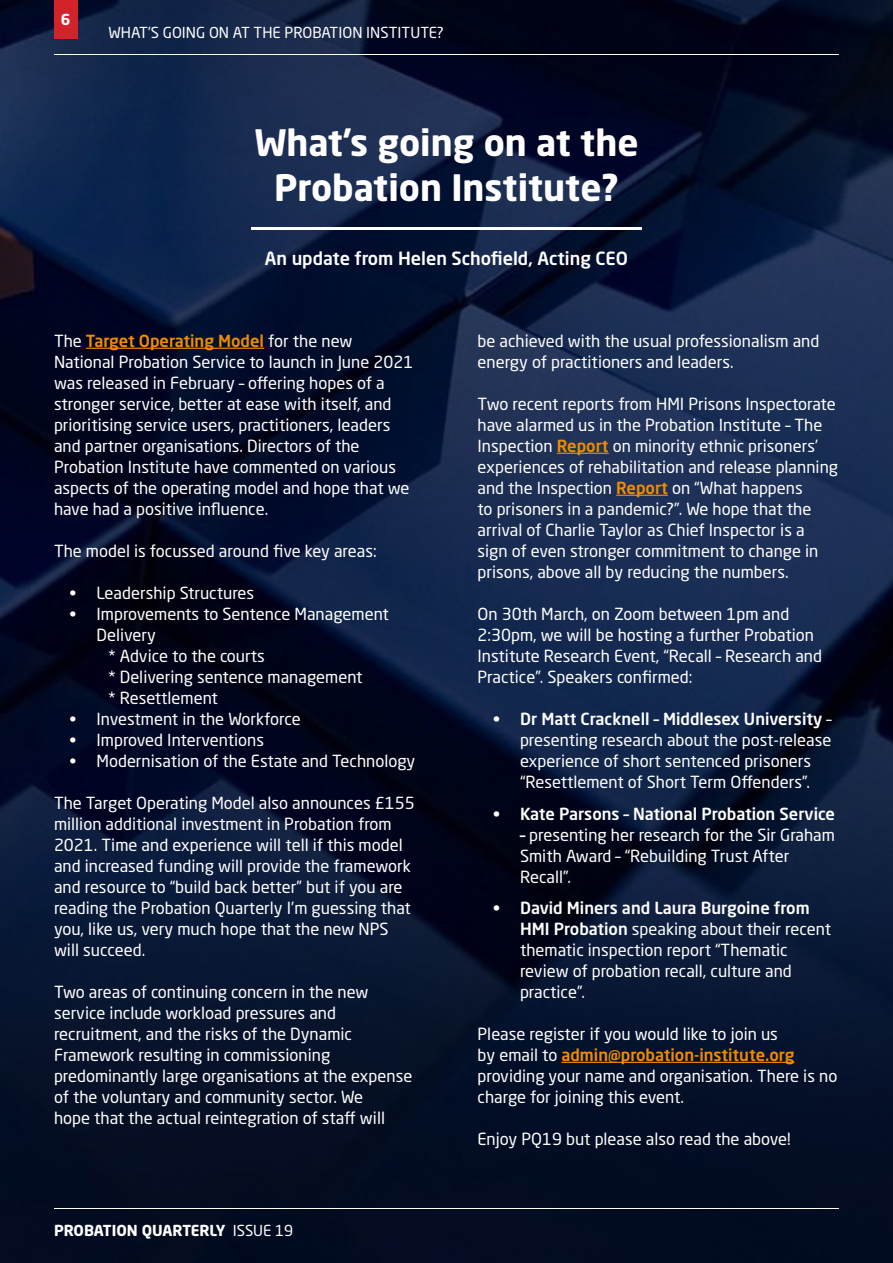
<style>
.page{position:relative;width:893px;height:1263px;background:#fff}
.page>*{position:absolute;margin:0;border:0;box-sizing:border-box;transform-origin:0 0}
.t1{font:700 36px/45px "Neo Sans Std";color:#fff;text-align:center}
.t2{font:500 18px "Neo Sans Std";color:#fff}
.t3{font:16.5px/21px "Neo Sans Std";color:#fff}
.t4{font:500 16.5px "Neo Sans Std";color:#fff}
.t5{font:15px "Neo Sans Std";color:#fff}
.t6{font:700 15px "Neo Sans Std";letter-spacing:-.005em;color:#fff}
.s1{font-weight:500;color:#f18c00}
.s2{font-weight:400}
.s3{font-weight:500}
</style>
<div class="page">
<img style="left:0;top:0;width:893px;height:1263px">
<hr style="left:54px;top:54px;width:785px;height:1px;background:#fff">
<div style="left:54px;top:0;width:23px;height:38px;background:#d2232a"></div>
<hr style="left:54px;top:1208px;width:785px;height:1px;background:#fff">
<hr style="left:86px;top:348px;width:178px;height:1px;background:#f18c00">
<hr style="left:557px;top:453px;width:52px;height:1px;background:#f18c00">
<hr style="left:616px;top:495px;width:52px;height:1px;background:#f18c00">
<hr style="left:561px;top:1062px;width:233px;height:1px;background:#f18c00">
<hr style="left:251px;top:227px;width:390px;height:2px;background:#fff">
<p class="t6" style="left:61px;top:10px;width:11px">6</p>
<p class="t5" style="left:109px;top:24px;width:337px">WHAT’S GOING ON AT THE PROBATION INSTITUTE?</p>
<h1 class="t1" style="left:254px;top:119px;width:386px">What’s going on at the<br>Probation Institute?</h1>
<p class="t2" style="left:265px;top:247px;width:365px">An update from Helen Schofield, Acting CEO</p>
<p class="t3" style="left:54px;top:330px;width:361px">The <span class="s1">Target Operating Model</span> for the new National Probation Service to launch in June 2021 was released in February – offering hopes of a stronger service, better at ease with itself, and prioritising service users, practitioners, leaders and partner organisations. Directors of the Probation Institute have commented on various aspects of the operating model and hope that we have had a positive influence.</p>
<p class="t3" style="left:54px;top:540px;width:324px">The model is focussed around five key areas:</p>
<p class="t3" style="left:70px;top:582px;width:186px">• Leadership Structures</p>
<p class="t3" style="left:70px;top:603px;width:321px">• Improvements to Sentence Management</p>
<p class="t3" style="left:97px;top:624px;width:61px">Delivery</p>
<p class="t3" style="left:108px;top:645px;width:158px">* Advice to the courts</p>
<p class="t3" style="left:108px;top:666px;width:256px">* Delivering sentence management</p>
<p class="t3" style="left:108px;top:687px;width:111px">* Resettlement</p>
<p class="t3" style="left:70px;top:708px;width:233px">• Investment in the Workforce</p>
<p class="t3" style="left:70px;top:729px;width:196px">• Improved Interventions</p>
<p class="t3" style="left:70px;top:750px;width:347px">• Modernisation of the Estate and Technology</p>
<p class="t3" style="left:54px;top:792px;width:362px">The Target Operating Model also announces £155 million additional investment in Probation from 2021. Time and experience will tell if this model and increased funding will provide the framework and resource to “build back better” but if you are reading the Probation Quarterly I’m guessing that you, like us, very much hope that the new NPS will succeed.</p>
<p class="t3" style="left:54px;top:981px;width:360px">Two areas of continuing concern in the new service include workload pressures and recruitment, and the risks of the Dynamic Framework resulting in commissioning predominantly large organisations at the expense of the voluntary and community sector. We<br>hope that the actual reintegration of staff will</p>
<p class="t6" style="left:54px;top:1221px;width:241px">PROBATION QUARTERLY <span class="s2">ISSUE 19</span></p>
<p class="t3" style="left:477px;top:330px;width:343px">be achieved with the usual professionalism and energy of practitioners and leaders.</p>
<p class="t3" style="left:477px;top:393px;width:362px">Two recent reports from HMI Prisons Inspectorate have alarmed us in the Probation Institute – The Inspection <span class="s1">Report</span> on minority ethnic prisoners’ experiences of rehabilitation and release planning and the Inspection <span class="s1">Report</span> on “What happens<br>to prisoners in a pandemic?”. We hope that the arrival of Charlie Taylor as Chief Inspector is a sign of even stronger commitment to change in prisons, above all by reducing the numbers.</p>
<p class="t3" style="left:477px;top:603px;width:346px">On 30th March, on Zoom between 1pm and 2:30pm, we will be hosting a further Probation Institute Research Event, “Recall – Research and Practice”. Speakers confirmed:</p>
<p class="t3" style="left:520px;top:708px;width:313px;text-indent:-27px"><span class="s3">• Dr Matt Cracknell – Middlesex University</span> – presenting research about the post-release experience of short sentenced prisoners “Resettlement of Short Term Offenders”.</p>
<p class="t4" style="left:493px;top:803px;width:343px">• Kate Parsons – National Probation Service</p>
<p class="t3" style="left:520px;top:824px;width:316px"><span class="s3">–</span> presenting her research for the Sir Graham<br>Smith Award – “Rebuilding Trust After<br>Recall”.</p>
<p class="t3" style="left:520px;top:897px;width:312px;text-indent:-27px"><span class="s3">• David Miners and Laura Burgoine from HMI Probation</span> speaking about their recent thematic inspection report “Thematic review of probation recall, culture and practice”.</p>
<p class="t3" style="left:477px;top:1023px;width:361px">Please register if you would like to join us<br>by email to <span class="s1">admin@probation-institute.org </span>providing your name and organisation. There is no charge for joining this event.</p>
<p class="t3" style="left:477px;top:1128px;width:315px">Enjoy PQ19 but please also read the above!</p>
</div>
